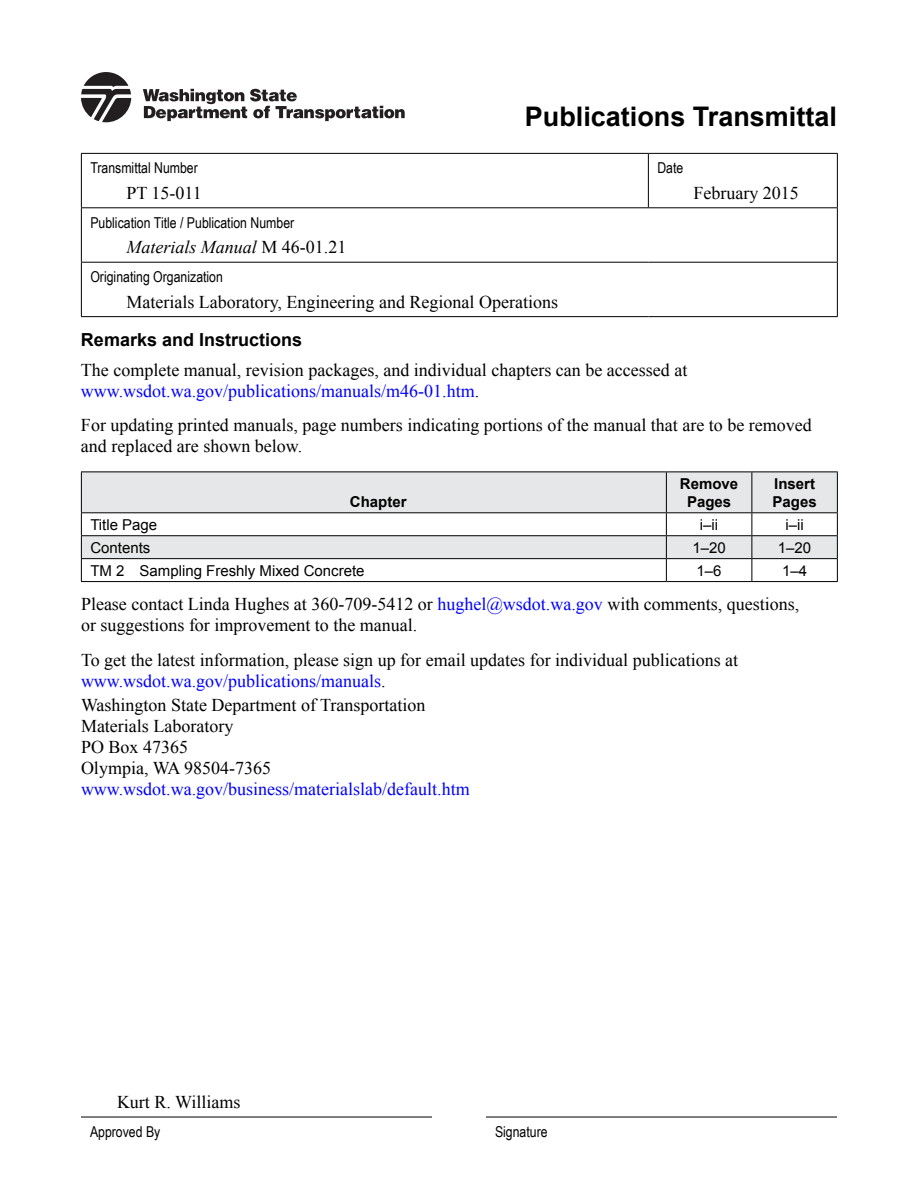
<style>
.page{position:relative;width:918px;height:1188px;background:#fff}
.page>*{position:absolute;margin:0;border:0;box-sizing:border-box;transform-origin:0 0}
.t1{font:700 27px "Arial";color:#000}
.t2{font:18px/21px "Times New Roman";color:#000}
.t3{font:18px "Times New Roman";color:#00f}
.t4{font:italic 18px "Times New Roman";color:#000}
.t5{font:700 18px "Arial";color:#000}
.t6{font:15px "Arial Narrow";color:#000}
.t7{font:15px "Arial";color:#000}
.t8{font:700 15px/18px "Arial";color:#000;text-align:center}
.s1{font-style:normal}
.s2{color:#00f}
</style>
<div class="page">
<hr style="left:81px;top:153px;width:567px;height:1px;background:#000">
<hr style="left:81px;top:154px;width:1px;height:53px;background:#000">
<hr style="left:648px;top:153px;width:190px;height:1px;background:#000">
<hr style="left:648px;top:154px;width:1px;height:53px;background:#000">
<hr style="left:837px;top:154px;width:1px;height:53px;background:#000">
<hr style="left:81px;top:207px;width:567px;height:1px;background:#000">
<hr style="left:81px;top:208px;width:1px;height:54px;background:#000">
<hr style="left:648px;top:207px;width:190px;height:1px;background:#000">
<hr style="left:837px;top:208px;width:1px;height:54px;background:#000">
<hr style="left:81px;top:262px;width:567px;height:1px;background:#000">
<hr style="left:81px;top:263px;width:1px;height:53px;background:#000">
<hr style="left:648px;top:262px;width:190px;height:1px;background:#000">
<hr style="left:837px;top:263px;width:1px;height:53px;background:#000">
<hr style="left:81px;top:316px;width:567px;height:1px;background:#000">
<hr style="left:648px;top:316px;width:190px;height:1px;background:#000">
<div style="left:82px;top:473px;width:755px;height:39px;background:#e6e7e8"></div>
<svg style="left:82px;top:513px;width:755px;height:68px"></svg>
<hr style="left:81px;top:472px;width:585px;height:1px;background:#000">
<hr style="left:81px;top:472px;width:1px;height:40px;background:#000">
<hr style="left:666px;top:472px;width:86px;height:1px;background:#000">
<hr style="left:666px;top:472px;width:1px;height:40px;background:#000">
<hr style="left:752px;top:472px;width:86px;height:1px;background:#000">
<hr style="left:752px;top:472px;width:1px;height:40px;background:#000">
<hr style="left:837px;top:472px;width:1px;height:40px;background:#000">
<hr style="left:81px;top:512px;width:585px;height:1px;background:#000">
<hr style="left:666px;top:512px;width:86px;height:1px;background:#000">
<hr style="left:752px;top:512px;width:86px;height:1px;background:#000">
<hr style="left:81px;top:535px;width:585px;height:1px;background:#000">
<hr style="left:666px;top:535px;width:86px;height:1px;background:#000">
<hr style="left:752px;top:535px;width:86px;height:1px;background:#000">
<hr style="left:81px;top:558px;width:585px;height:1px;background:#000">
<svg style="left:81px;top:513px;width:1px;height:68px"></svg>
<hr style="left:666px;top:558px;width:86px;height:1px;background:#000">
<svg style="left:666px;top:513px;width:1px;height:68px"></svg>
<hr style="left:752px;top:558px;width:86px;height:1px;background:#000">
<svg style="left:752px;top:513px;width:1px;height:68px"></svg>
<svg style="left:837px;top:513px;width:1px;height:68px"></svg>
<hr style="left:81px;top:581px;width:585px;height:1px;background:#000">
<hr style="left:666px;top:581px;width:86px;height:1px;background:#000">
<hr style="left:752px;top:581px;width:86px;height:1px;background:#000">
<svg style="left:143px;top:89px;width:262px;height:32px"></svg>
<svg style="left:81px;top:72px;width:50px;height:50px"></svg>
<hr style="left:81px;top:1117px;width:351px;height:1px;background:#000">
<hr style="left:486px;top:1117px;width:351px;height:1px;background:#000">
<p class="t6" style="left:90px;top:157px;width:109px">Transmittal Number</p>
<p class="t2" style="left:126px;top:182px;width:77px">PT 15-011</p>
<h1 class="t1" style="left:525px;top:99px;width:314px">Publications Transmittal</h1>
<p class="t6" style="left:657px;top:157px;width:27px">Date</p>
<p class="t2" style="left:693px;top:182px;width:107px">February 2015</p>
<p class="t6" style="left:90px;top:211px;width:205px">Publication Title / Publication Number</p>
<p class="t4" style="left:126px;top:235px;width:221px">Materials Manual <span class="s1">M 46-01.21</span></p>
<p class="t6" style="left:90px;top:266px;width:134px">Originating Organization</p>
<p class="t2" style="left:126px;top:291px;width:433px">Materials Laboratory, Engineering and Regional Operations</p>
<p class="t5" style="left:81px;top:327px;width:223px">Remarks and Instructions</p>
<p class="t2" style="left:81px;top:359px;width:608px">The complete manual, revision packages, and individual chapters can be accessed at <span class="s2">www.wsdot.wa.gov/publications/manuals/m46-01.htm</span>.</p>
<p class="t2" style="left:81px;top:414px;width:732px">For updating printed manuals, page numbers indicating portions of the manual that are to be removed and replaced are shown below.</p>
<p class="t8" style="left:350px;top:493px;width:58px">Chapter</p>
<p class="t8" style="left:680px;top:475px;width:60px">Remove<br>Pages</p>
<p class="t8" style="left:773px;top:475px;width:46px;text-align:left">Insert<br>Pages</p>
<p class="t7" style="left:90px;top:515px;width:68px">Title Page</p>
<p class="t7" style="left:700px;top:515px;width:20px">i–ii</p>
<p class="t7" style="left:785px;top:515px;width:20px">i–ii</p>
<p class="t7" style="left:90px;top:538px;width:62px">Contents</p>
<p class="t7" style="left:692px;top:538px;width:35px">1–20</p>
<p class="t7" style="left:778px;top:538px;width:35px">1–20</p>
<p class="t7" style="left:90px;top:560px;width:276px">TM 2 Sampling Freshly Mixed Concrete</p>
<p class="t7" style="left:697px;top:560px;width:27px">1–6</p>
<p class="t7" style="left:782px;top:560px;width:27px">1–4</p>
<p class="t2" style="left:81px;top:594px;width:720px">Please contact Linda Hughes at 360-709-5412 or <span class="s2">hughel@wsdot.wa.gov</span> with comments, questions, or suggestions for improvement to the manual.</p>
<p class="t2" style="left:81px;top:649px;width:659px">To get the latest information, please sign up for email updates for individual publications at <span class="s2">www.wsdot.wa.gov/publications/manuals</span>.</p>
<p class="t2" style="left:81px;top:695px;width:346px">Washington State Department of Transportation<br>Materials Laboratory<br>PO Box 47365<br>Olympia, WA 98504-7365</p>
<p class="t3" style="left:81px;top:777px;width:390px">www.wsdot.wa.gov/business/materialslab/default.htm</p>
<p class="t2" style="left:117px;top:1091px;width:125px">Kurt R. Williams</p>
<p class="t6" style="left:90px;top:1121px;width:72px">Approved By</p>
<p class="t6" style="left:495px;top:1121px;width:54px">Signature</p>
</div>
